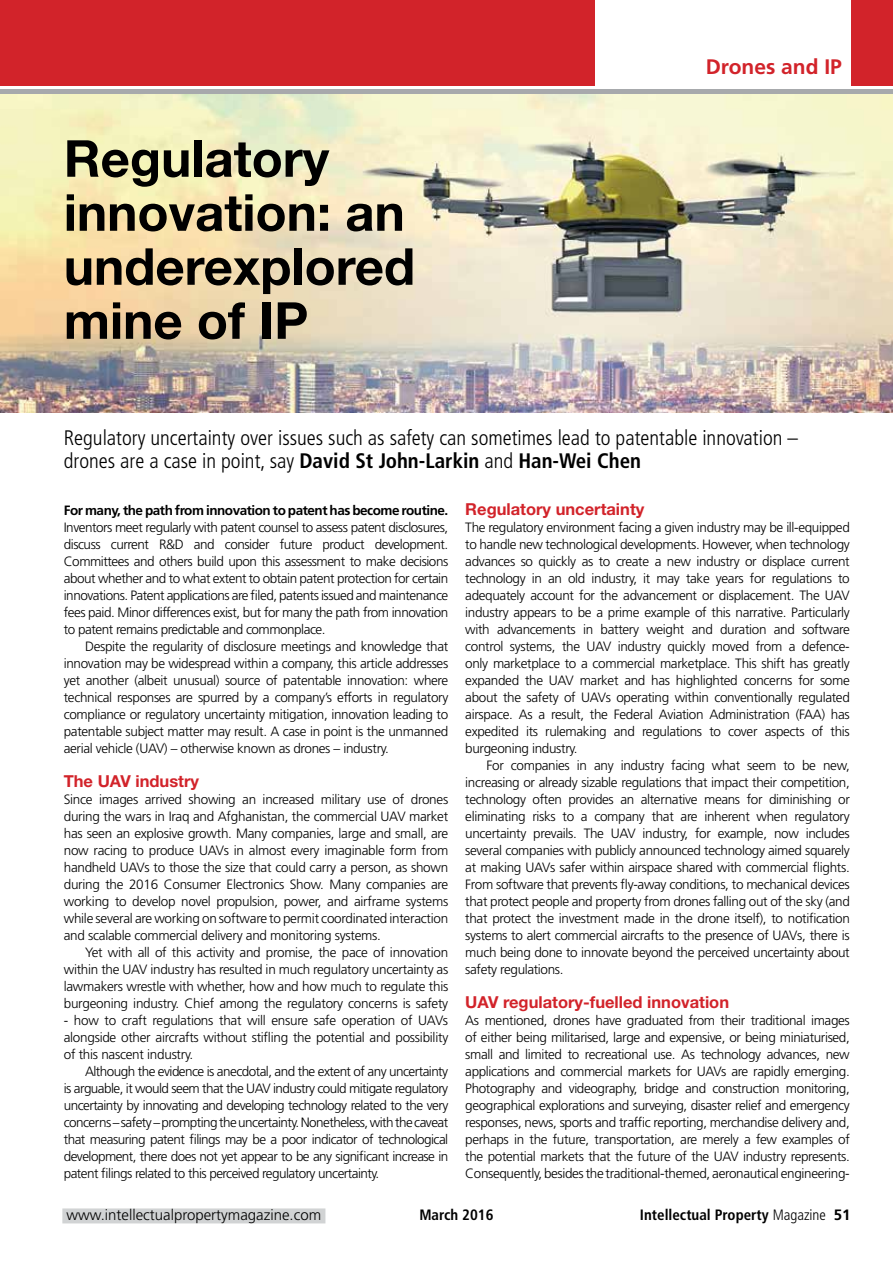
<style>
.page{position:relative;width:893px;height:1263px;background:#fff}
.page>*{position:absolute;margin:0;border:0;box-sizing:border-box;transform-origin:0 0}
.t1{font:700 51px/54px "Helvetica Neue LT Std";color:#000}
.t2{font:300 condensed 21px/22.5px "Frutiger LT Std";color:#000}
.t3{font:700 21px "Frutiger LT Std";color:#d2232a}
.t4{font:700 16.5px "Helvetica Neue LT Std";color:#d2232a}
.t5{font:700 condensed 15px "Frutiger LT Std";color:#000}
.t6{font:300 15px "Frutiger LT Std";color:#000}
.t7{font:300 13.5px/17px "Frutiger LT Std";letter-spacing:-.025em;color:#000;text-align:justify}
.t8{font:700 13.5px "Frutiger LT Std";letter-spacing:-.035em;color:#000}
.s1{font-weight:700}
.s2{font-weight:300}
.s3{font-stretch:normal}
</style>
<div class="page">
<img style="left:0;top:94px;width:893px;height:318px">
<div style="left:62px;top:1208px;width:263px;height:15px;background:#d1d3d4"></div>
<div style="left:0;top:0;width:893px;height:85px;background:#d2232a"></div>
<div style="left:595px;top:0;width:255px;height:87px;background:#fff"></div>
<div style="left:0;top:89px;width:893px;height:5px;background:#a7a9ac"></div>
<h1 class="t1" style="left:64px;top:130px;width:353px">Regulatory innovation: an underexplored mine of IP</h1>
<h2 class="t3" style="left:706px;top:54px;width:138px">Drones and IP</h2>
<h2 class="t2" style="left:64px;top:427px;width:736px">Regulatory uncertainty over issues such as safety can sometimes lead to patentable innovation – drones are a case in point, say <span class="s1">David St John-Larkin</span> and <span class="s1">Han-Wei Chen</span></h2>
<p class="t8" style="left:64px;top:502px;width:386px">For many, the path from innovation to patent has become routine.</p>
<p class="t7" style="left:64px;top:519px;width:386px">Inventors meet regularly with patent counsel to assess patent disclosures, discuss current R&amp;D and consider future product development.<br>Committees and others build upon this assessment to make decisions about whether and to what extent to obtain patent protection for certain innovations. Patent applications are filed, patents issued and maintenance fees paid. Minor differences exist, but for many the path from innovation to patent remains predictable and commonplace.</p>
<p class="t7" style="left:64px;top:638px;width:386px;text-indent:21px">Despite the regularity of disclosure meetings and knowledge that innovation may be widespread within a company, this article addresses yet another (albeit unusual) source of patentable innovation: where technical responses are spurred by a company’s efforts in regulatory compliance or regulatory uncertainty mitigation, innovation leading to patentable subject matter may result. A case in point is the unmanned aerial vehicle (UAV) – otherwise known as drones – industry.</p>
<p class="t4" style="left:64px;top:771px;width:137px">The UAV industry</p>
<p class="t7" style="left:64px;top:791px;width:386px">Since images arrived showing an increased military use of drones during the wars in Iraq and Afghanistan, the commercial UAV market has seen an explosive growth. Many companies, large and small, are now racing to produce UAVs in almost every imaginable form from handheld UAVs to those the size that could carry a person, as shown during the 2016 Consumer Electronics Show. Many companies are working to develop novel propulsion, power, and airframe systems while several are working on software to permit coordinated interaction and scalable commercial delivery and monitoring systems.</p>
<p class="t7" style="left:64px;top:944px;width:386px;text-indent:21px">Yet with all of this activity and promise, the pace of innovation within the UAV industry has resulted in much regulatory uncertainty as lawmakers wrestle with whether, how and how much to regulate this burgeoning industry. Chief among the regulatory concerns is safety</p>
<p class="t7" style="left:64px;top:1012px;width:386px">- how to craft regulations that will ensure safe operation of UAVs alongside other aircrafts without stifling the potential and possibility of this nascent industry.</p>
<p class="t7" style="left:64px;top:1063px;width:386px;text-indent:21px">Although the evidence is anecdotal, and the extent of any uncertainty is arguable, it would seem that the UAV industry could mitigate regulatory uncertainty by innovating and developing technology related to the very concerns – safety – prompting the uncertainty. Nonetheless, with the caveat that measuring patent filings may be a poor indicator of technological development, there does not yet appear to be any significant increase in patent filings related to this perceived regulatory uncertainty.</p>
<p class="t4" style="left:465px;top:498px;width:181px">Regulatory uncertainty</p>
<p class="t7" style="left:465px;top:519px;width:386px">The regulatory environment facing a given industry may be ill-equipped to handle new technological developments. However, when technology advances so quickly as to create a new industry or displace current technology in an old industry, it may take years for regulations to adequately account for the advancement or displacement. The UAV industry appears to be a prime example of this narrative. Particularly with advancements in battery weight and duration and software control systems, the UAV industry quickly moved from a defence&shy;only marketplace to a commercial marketplace. This shift has greatly expanded the UAV market and has highlighted concerns for some about the safety of UAVs operating within conventionally regulated airspace. As a result, the Federal Aviation Administration (FAA) has expedited its rulemaking and regulations to cover aspects of this burgeoning industry.</p>
<p class="t7" style="left:465px;top:757px;width:386px;text-indent:21px">For companies in any industry facing what seem to be new, increasing or already sizable regulations that impact their competition, technology often provides an alternative means for diminishing or eliminating risks to a company that are inherent when regulatory uncertainty prevails. The UAV industry, for example, now includes several companies with publicly announced technology aimed squarely at making UAVs safer within airspace shared with commercial flights.<br>From software that prevents fly-away conditions, to mechanical devices that protect people and property from drones falling out of the sky (and that protect the investment made in the drone itself), to notification systems to alert commercial aircrafts to the presence of UAVs, there is much being done to innovate beyond the perceived uncertainty about safety regulations.</p>
<p class="t4" style="left:465px;top:992px;width:265px">UAV regulatory-fuelled innovation</p>
<p class="t7" style="left:465px;top:1012px;width:386px">As mentioned, drones have graduated from their traditional images of either being militarised, large and expensive, or being miniaturised, small and limited to recreational use. As technology advances, new applications and commercial markets for UAVs are rapidly emerging.<br>Photography and videography, bridge and construction monitoring, geographical explorations and surveying, disaster relief and emergency responses, news, sports and traffic reporting, merchandise delivery and, perhaps in the future, transportation, are merely a few examples of the potential markets that the future of the UAV industry represents.<br>Consequently, besides the traditional-themed, aeronautical engineering-</p>
<p class="t6" style="left:67px;top:1207px;width:256px">www.intellectualpropertymagazine.com</p>
<p class="t5" style="left:419px;top:1206px;width:76px">March 2016</p>
<p class="t5" style="left:640px;top:1206px;width:212px">Intellectual Property <span class="s2">Magazine</span> <span class="s3">51</span></p>
</div>
